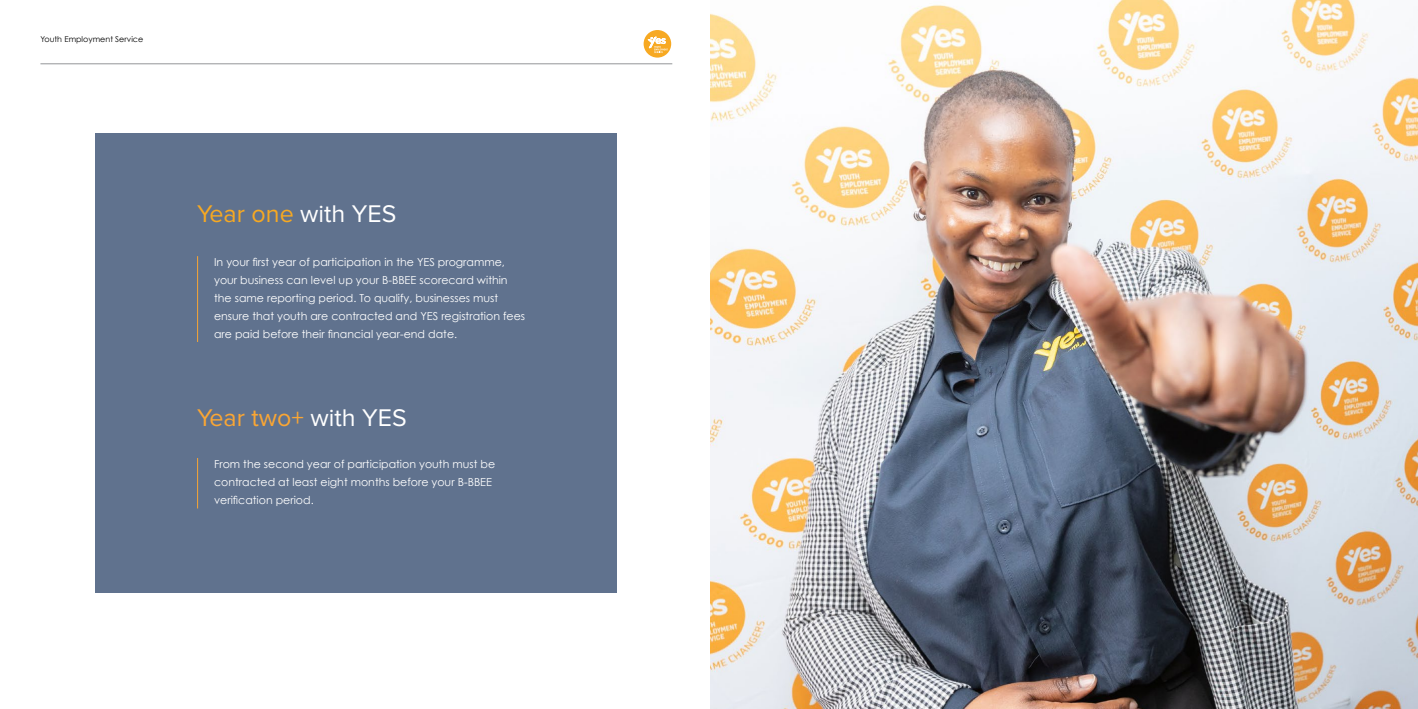
<style>
.page{position:relative;width:1418px;height:709px;background:#fff}
.page>*{position:absolute;margin:0;border:0;box-sizing:border-box;transform-origin:0 0}
.t1{font:25px "Proxima Nova";color:#faa634}
.t2{font:25px "Proxima Nova";color:#f7a922}
.t3{font:11px/18px "Century Gothic";color:#fff}
.t4{font:8px "Century Gothic";color:#000}
.s1{color:#fff}
</style>
<div class="page">
<div style="left:95px;top:133px;width:521px;height:459px;background:#60728e"></div>
<hr style="left:197px;top:256px;width:1px;height:86px;background:#faa634">
<hr style="left:197px;top:458px;width:1px;height:50px;background:#faa634">
<img style="left:710px;top:0;width:707px;height:709px">
<hr style="left:40px;top:64px;width:632px;height:1px;background:#939598">
<div style="left:643px;top:30px;width:28px;height:28px;background:#f7a922;border-radius:50%"></div>
<svg style="left:647px;top:36px;width:20px;height:17px"></svg>
<p class="t4" style="left:40px;top:34px;width:104px">Youth Employment Service</p>
<h1 class="t2" style="left:197px;top:202px;width:201px">Year one <span class="s1">with YES</span></h1>
<p class="t3" style="left:214px;top:253px;width:312px">In your first year of participation in the YES programme, your business can level up your B-BBEE scorecard within the same reporting period. To qualify, businesses must ensure that youth are contracted and YES registration fees are paid before their financial year-end date.</p>
<h1 class="t1" style="left:197px;top:406px;width:211px">Year two+ <span class="s1">with YES</span></h1>
<p class="t3" style="left:214px;top:455px;width:282px">From the second year of participation youth must be contracted at least eight months before your B-BBEE verification period.</p>
</div>
